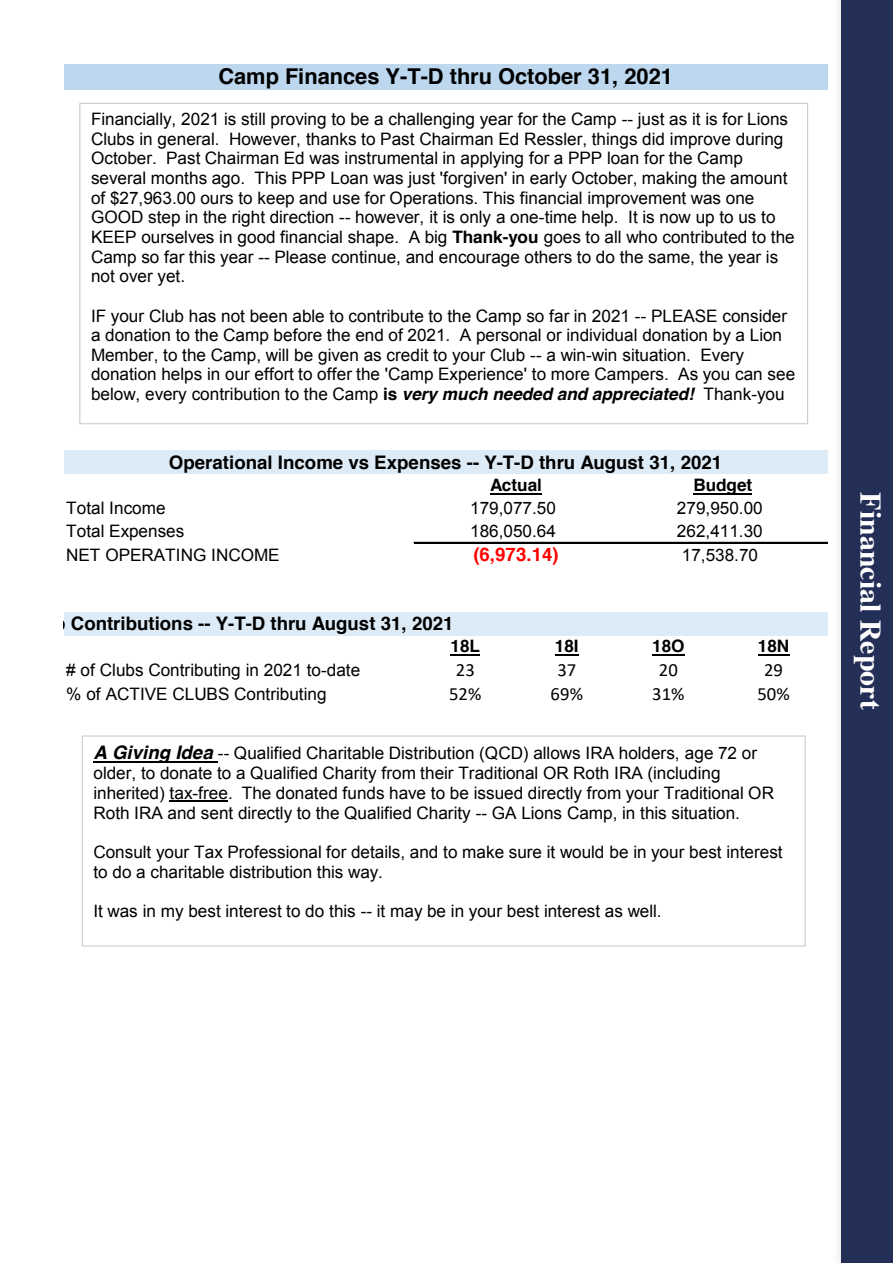
<style>
.page{position:relative;width:893px;height:1263px;background:#fff}
.page>*{position:absolute;margin:0;border:0;box-sizing:border-box;transform-origin:0 0}
.t1{font:700 30px "Times";color:#fffdfd}
.t2{font:700 21.75px "Helvetica";color:#000}
.t3{font:700 18.6px "Helvetica";color:#000}
.t4{font:18.6px "Calibri";letter-spacing:.005em;color:#000}
.t5{font:700 18.6px "Helvetica";color:#f00}
.t6{font:17.25px "Arial";color:#000}
.t7{font:17.1px/19.6px "Arial";color:#000}
.t8{font:700 17.1px "Helvetica";color:#000}
.s1{font-family:"Helvetica";font-weight:700}
.s2{font-family:"Helvetica";font-weight:700;font-style:italic}
.s3{font-family:"Helvetica";font-weight:700;font-style:italic;font-size:18.6px}
</style>
<div class="page">
<div style="left:832px;top:0;width:60px;height:1263px;background:#000;opacity:.28"></div>
<div style="left:842px;top:0;width:50px;height:1263px;background:#242f57"></div>
<div style="left:64px;top:64px;width:763px;height:26px;background:#bdd7ee"></div>
<div style="left:64px;top:450px;width:763px;height:24px;background:#ddebf7"></div>
<div style="left:64px;top:612px;width:763px;height:24px;background:#ddebf7"></div>
<hr style="left:450px;top:654px;width:30px;height:2px;background:#000">
<hr style="left:555px;top:654px;width:23px;height:2px;background:#000">
<hr style="left:652px;top:654px;width:32px;height:2px;background:#000">
<hr style="left:758px;top:654px;width:31px;height:2px;background:#000">
<hr style="left:490px;top:493px;width:52px;height:2px;background:#000">
<hr style="left:693px;top:493px;width:59px;height:2px;background:#000">
<hr style="left:414px;top:542px;width:413px;height:2px;background:#000">
<div style="left:82px;top:735px;width:723px;height:212px;border:1px solid #cececd"></div>
<hr style="left:93px;top:761px;width:125px;height:2px;background:#000">
<hr style="left:169px;top:801px;width:59px;height:1px;background:#000">
<p class="t2" style="left:218px;top:59px;width:456px">Camp Finances Y-T-D thru October 31, 2021</p>
<p class="t7" style="left:91px;top:109px;width:698px">Financially, 2021 is still proving to be a challenging year for the Camp -- just as it is for Lions<br>Clubs in general. However, thanks to Past Chairman Ed Ressler, things did improve during<br>October. Past Chairman Ed was instrumental in applying for a PPP loan for the Camp</p>
<p class="t6" style="left:91px;top:167px;width:698px">several months ago. This PPP Loan was just 'forgiven' in early October, making the amount</p>
<p class="t7" style="left:91px;top:188px;width:705px">of $27,963.00 ours to keep and use for Operations. This financial improvement was one GOOD step in the right direction -- however, it is only a one-time help. It is now up to us to KEEP ourselves in good financial shape. A big <span class="s1">Thank-you</span> goes to all who contributed to the Camp so far this year -- Please continue, and encourage others to do the same, the year is not over yet.</p>
<p class="t7" style="left:91px;top:306px;width:705px">IF your Club has not been able to contribute to the Camp so far in 2021 -- PLEASE consider a donation to the Camp before the end of 2021. A personal or individual donation by a Lion Member, to the Camp, will be given as credit to your Club -- a win-win situation. Every donation helps in our effort to offer the 'Camp Experience' to more Campers. As you can see</p>
<p class="t6" style="left:91px;top:383px;width:695px">below, every contribution to the Camp <span class="s1">is</span> <span class="s2">very much needed and appreciated!</span> Thank-you</p>
<p class="t3" style="left:169px;top:447px;width:555px">Operational Income vs Expenses -- Y-T-D thru August 31, 2021</p>
<p class="t8" style="left:490px;top:471px;width:53px">Actual</p>
<p class="t7" style="left:470px;top:496px;width:87px;line-height:23.7px">179,077.50<br>186,050.64</p>
<p class="t7" style="left:677px;top:498px;width:87px">279,950.00</p>
<p class="t8" style="left:693px;top:471px;width:60px">Budget</p>
<p class="t7" style="left:677px;top:522px;width:87px">262,411.30</p>
<p class="t7" style="left:66px;top:496px;width:215px;line-height:23.7px">Total Income<br>Total Expenses<br>NET OPERATING INCOME</p>
<p class="t5" style="left:473px;top:539px;width:87px">(6,973.14)</p>
<p class="t7" style="left:681px;top:545px;width:78px">17,538.70</p>
<p class="t3" style="left:24px;top:608px;width:431px">Club Contributions -- Y-T-D thru August 31, 2021</p>
<p class="t8" style="left:450px;top:633px;width:31px">18L</p>
<p class="t8" style="left:555px;top:633px;width:25px">18I</p>
<p class="t8" style="left:652px;top:633px;width:34px">18O</p>
<p class="t8" style="left:758px;top:633px;width:33px">18N</p>
<p class="t7" style="left:66px;top:660px;width:295px"># of Clubs Contributing in 2021 to-date</p>
<p class="t4" style="left:456px;top:657px;width:20px">23</p>
<p class="t4" style="left:557px;top:657px;width:20px">37</p>
<p class="t4" style="left:659px;top:657px;width:20px">20</p>
<p class="t4" style="left:764px;top:657px;width:20px">29</p>
<p class="t7" style="left:66px;top:684px;width:262px">% of ACTIVE CLUBS Contributing</p>
<p class="t4" style="left:449px;top:681px;width:34px">52%</p>
<p class="t4" style="left:550px;top:681px;width:34px">69%</p>
<p class="t4" style="left:652px;top:681px;width:34px">31%</p>
<p class="t4" style="left:757px;top:681px;width:34px">50%</p>
<p class="t7" style="left:93px;top:744px;width:682px"><span class="s3">A Giving Idea</span> -- Qualified Charitable Distribution (QCD) allows IRA holders, age 72 or older, to donate to a Qualified Charity from their Traditional OR Roth IRA (including inherited) tax-free. The donated funds have to be issued directly from your Traditional OR</p>
<p class="t6" style="left:93px;top:801px;width:648px">Roth IRA and sent directly to the Qualified Charity -- GA Lions Camp, in this situation.</p>
<p class="t7" style="left:93px;top:842px;width:690px">Consult your Tax Professional for details, and to make sure it would be in your best interest to do a charitable distribution this way.</p>
<p class="t7" style="left:93px;top:901px;width:569px">It was in my best interest to do this -- it may be in your best interest as well.</p>
<h1 class="t1" style="left:899px;top:492px;width:219px;rotate:90deg">Financial Report</h1>
</div>
